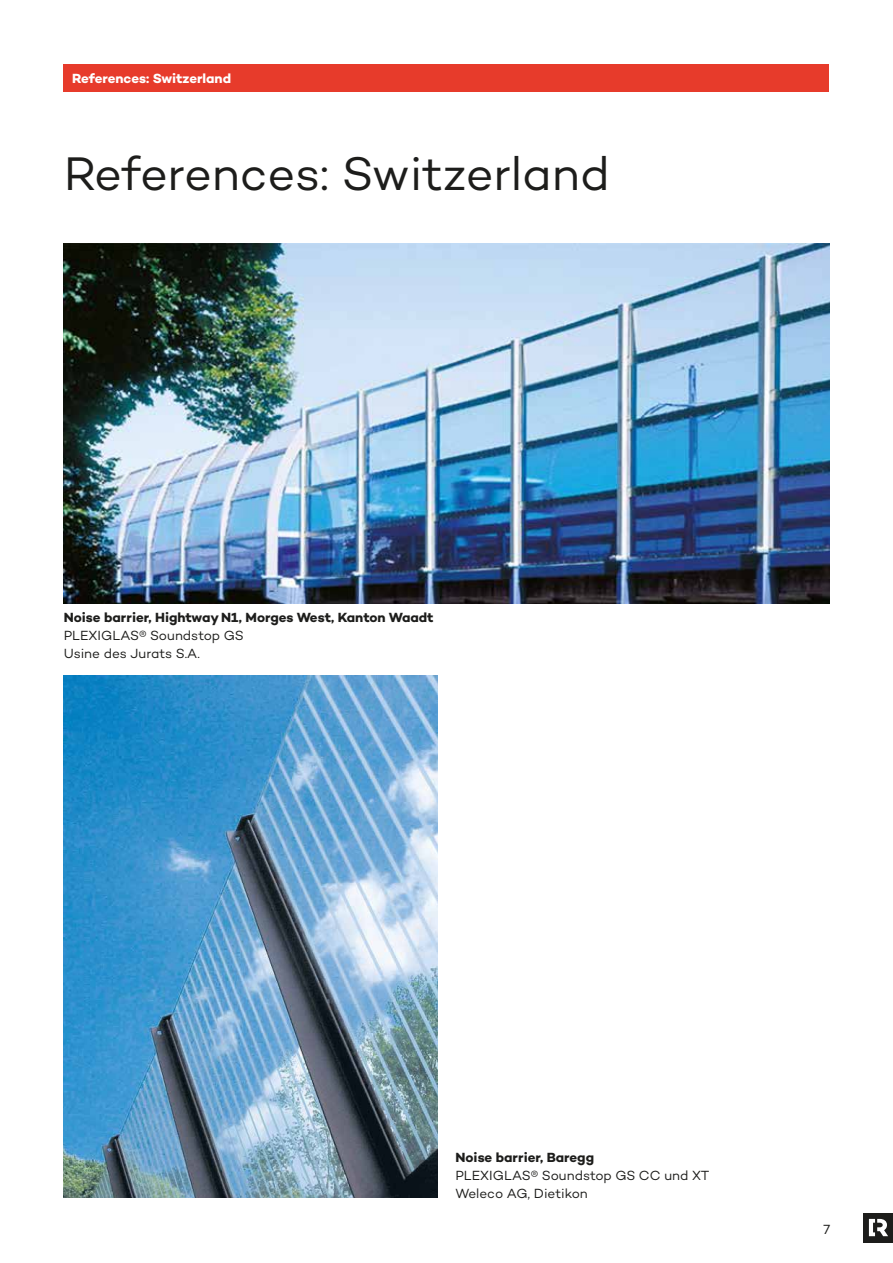
<style>
.page{position:relative;width:893px;height:1263px;background:#fff}
.page>*{position:absolute;margin:0;border:0;box-sizing:border-box;transform-origin:0 0}
.t1{font:48px "Campton";letter-spacing:-.01em;color:#1d1d1b}
.t2{font:13.5px/18px "Campton";color:#1d1d1b}
.t3{font:700 13.5px "Campton";letter-spacing:-.005em;color:#1d1d1b}
.t4{font:700 13.5px "Campton";letter-spacing:-.005em;color:#fff}
</style>
<div class="page">
<div style="left:863px;top:1213px;width:30px;height:29px;background:#1d1d1b"></div>
<svg style="left:869px;top:1219px;width:19px;height:17px"></svg>
<div style="left:64px;top:64px;width:765px;height:27px;background:#e73b2b"></div>
<img style="left:64px;top:676px;width:373px;height:522px">
<img style="left:64px;top:244px;width:765px;height:360px">
<p class="t4" style="left:72px;top:70px;width:160px">References: Switzerland</p>
<h1 class="t1" style="left:64px;top:144px;width:547px">References: Switzerland</h1>
<p class="t3" style="left:64px;top:609px;width:371px">Noise barrier, Hightway N1, Morges West, Kanton Waadt</p>
<p class="t2" style="left:64px;top:626px;width:182px">PLEXIGLAS® Soundstop GS<br>Usine des Jurats S.A.</p>
<p class="t3" style="left:455px;top:1149px;width:140px">Noise barrier, Baregg</p>
<p class="t2" style="left:455px;top:1166px;width:255px">PLEXIGLAS® Soundstop GS CC und XT<br>Weleco AG, Dietikon</p>
<p class="t2" style="left:823px;top:1220px;width:8px">7</p>
</div>
